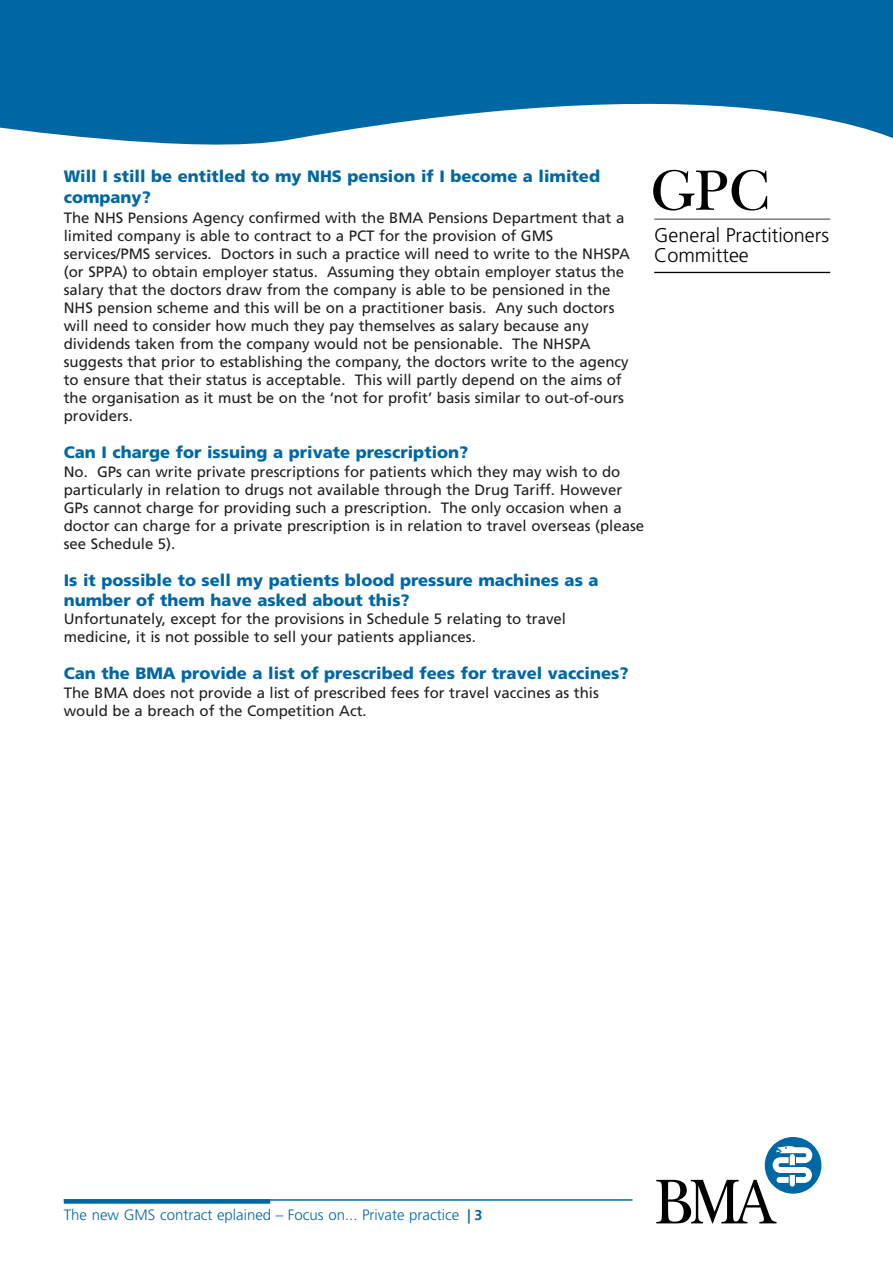
<style>
.page{position:relative;width:893px;height:1263px;background:#fff}
.page>*{position:absolute;margin:0;border:0;box-sizing:border-box;transform-origin:0 0}
.t1{font:59.4px "New Baskerville";color:#000}
.t2{font:300 19.8px/19.8px "Frutiger";color:#000}
.t3{font:900 16.5px/21px "Frutiger";color:#0067a5}
.t4{font:15px/18px "Frutiger";color:#231f20}
.t5{font:300 15px "Frutiger";color:#0067a5}
.s1{font-weight:700;font-size:14.25px}
</style>
<div class="page">
<svg style="left:0;top:0;width:893px;height:145px;background:#267db2"></svg>
<hr style="left:654px;top:219px;width:176px;height:1px;background:#000">
<hr style="left:654px;top:272px;width:176px;height:1px;background:#000">
<div style="left:765px;top:1137px;width:56px;height:57px;background:#0067a5;border-radius:50%"></div>
<svg style="left:656px;top:1146px;width:156px;height:77px"></svg>
<hr style="left:64px;top:1199px;width:568px;height:2px;background:#0067a5">
<div style="left:64px;top:1199px;width:206px;height:5px;background:#0067a5"></div>
<p class="t3" style="left:64px;top:167px;width:538px">Will I still be entitled to my NHS pension if I become a limited company?</p>
<p class="t4" style="left:64px;top:210px;width:568px">The NHS Pensions Agency confirmed with the BMA Pensions Department that a limited company is able to contract to a PCT for the provision of GMS services/PMS services. Doctors in such a practice will need to write to the NHSPA (or SPPA) to obtain employer status. Assuming they obtain employer status the salary that the doctors draw from the company is able to be pensioned in the NHS pension scheme and this will be on a practitioner basis. Any such doctors will need to consider how much they pay themselves as salary because any dividends taken from the company would not be pensionable. The NHSPA suggests that prior to establishing the company, the doctors write to the agency to ensure that their status is acceptable. This will partly depend on the aims of the organisation as it must be on the ‘not for profit’ basis similar to out-of-ours providers.</p>
<p class="t3" style="left:64px;top:443px;width:406px">Can I charge for issuing a private prescription?</p>
<p class="t4" style="left:64px;top:463px;width:582px">No. GPs can write private prescriptions for patients which they may wish to do particularly in relation to drugs not available through the Drug Tariff. However GPs cannot charge for providing such a prescription. The only occasion when a doctor can charge for a private prescription is in relation to travel overseas (please see Schedule 5).</p>
<p class="t3" style="left:64px;top:571px;width:536px;line-height:19.8px">Is it possible to sell my patients blood pressure machines as a number of them have asked about this?</p>
<p class="t4" style="left:64px;top:611px;width:504px">Unfortunately, except for the provisions in Schedule 5 relating to travel medicine, it is not possible to sell your patients appliances.</p>
<p class="t3" style="left:64px;top:664px;width:566px">Can the BMA provide a list of prescribed fees for travel vaccines?</p>
<p class="t4" style="left:64px;top:685px;width:537px">The BMA does not provide a list of prescribed fees for travel vaccines as this would be a breach of the Competition Act.</p>
<h1 class="t1" style="left:650px;top:169px;width:120px">GPC</h1>
<h2 class="t2" style="left:654px;top:227px;width:176px">General Practitioners<br>Committee</h2>
<p class="t5" style="left:64px;top:1209px;width:420px">The new GMS contract eplained – Focus on... Private practice <span class="s1">| 3</span></p>
</div>
